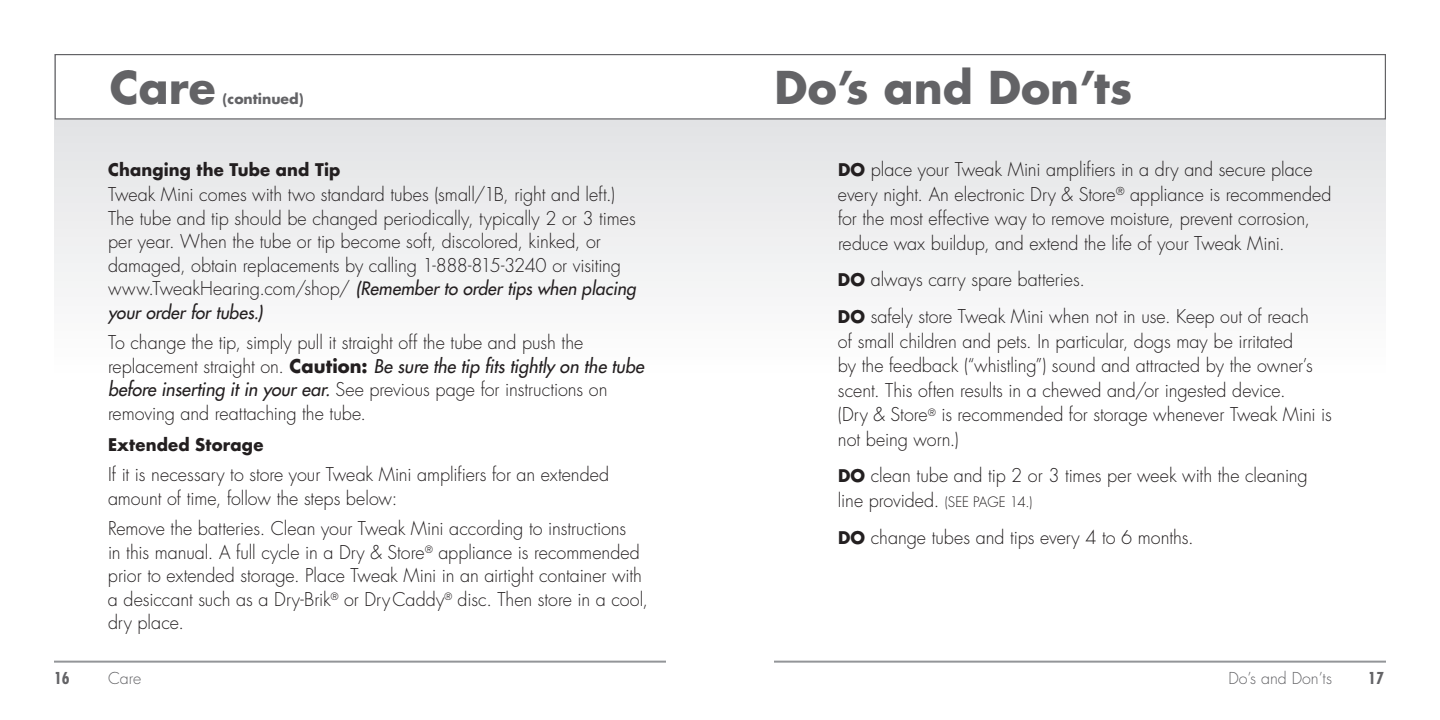
<style>
.page{position:relative;width:1440px;height:720px;background:#fff}
.page>*{position:absolute;margin:0;border:0;box-sizing:border-box;transform-origin:0 0}
.t1{font:700 44px "Futura";color:#636366}
.t2{font:300 18.4px/24.4px "Futura";color:#231f20}
.t3{font:italic 18px/23.6px "Futura";color:#231f20}
.t4{font:700 17px "Futura";letter-spacing:.01em;color:#231f20}
.t5{font:300 16px "Futura";color:#636366}
.t6{font:700 condensed 16px "Futura";color:#636366}
.t7{font:700 14px "Futura";color:#636366}
.s1{font-weight:300;font-style:normal;font-size:18.4px}
.s2{font-weight:700}
.s3{font-weight:400;font-style:italic}
.s4{font-weight:700;font-size:17px}
.s5{font-size:14px}
</style>
<div class="page">
<svg style="left:720px;top:120px;width:666px;height:168px"></svg>
<svg style="left:55px;top:120px;width:665px;height:168px"></svg>
<div style="left:55px;top:54px;width:666px;height:66px;border:1px solid #636366"></div>
<hr style="left:54px;top:661px;width:612px;height:2px;background:#939598">
<hr style="left:774px;top:661px;width:612px;height:2px;background:#939598">
<div style="left:719px;top:54px;width:667px;height:66px;border:1px solid #636366"></div>
<h1 class="t1" style="left:110px;top:57px;width:107px">Care</h1>
<p class="t7" style="left:223px;top:89px;width:82px">(continued)</p>
<p class="t4" style="left:108px;top:158px;width:234px">Changing the Tube and Tip</p>
<p class="t2" style="left:108px;top:183px;width:529px;line-height:23.4px">Tweak Mini comes with two standard tubes (small/1B, right and left.)<br>The tube and tip should be changed periodically, typically 2 or 3 times per year. When the tube or tip become soft, discolored, kinked, or damaged, obtain replacements by calling 1-888-815-3240 or visiting</p>
<p class="t3" style="left:108px;top:277px;width:529px"><span class="s1">www.TweakHearing.com/shop/</span> (Remember to order tips when placing your order for tubes.)</p>
<p class="t2" style="left:108px;top:331px;width:537px;line-height:23.4px">To change the tip, simply pull it straight off the tube and push the replacement straight on. <span class="s2">Caution:</span> <span class="s3">Be sure the tip fits tightly on the tube before inserting it in your ear.</span> See previous page for instructions on removing and reattaching the tube.</p>
<p class="t4" style="left:108px;top:432px;width:157px">Extended Storage</p>
<p class="t2" style="left:108px;top:463px;width:503px;line-height:23.4px">If it is necessary to store your Tweak Mini amplifiers for an extended amount of time, follow the steps below:</p>
<p class="t2" style="left:108px;top:517px;width:542px;line-height:23.6px">Remove the batteries. Clean your Tweak Mini according to instructions<br>in this manual. A full cycle in a Dry &amp; Store<sup>®</sup> appliance is recommended prior to extended storage. Place Tweak Mini in an airtight container with a desiccant such as a Dry-Brik<sup>®</sup> or DryCaddy<sup>®</sup> disc. Then store in a cool, dry place.</p>
<h1 class="t1" style="left:775px;top:57px;width:359px">Do’s and Don’ts</h1>
<p class="t2" style="left:838px;top:158px;width:495px"><span class="s4">DO</span> place your Tweak Mini amplifiers in a dry and secure place every night. An electronic Dry &amp; Store<sup>®</sup> appliance is recommended for the most effective way to remove moisture, prevent corrosion, reduce wax buildup, and extend the life of your Tweak Mini.</p>
<p class="t2" style="left:838px;top:262px;width:472px;line-height:36.8px"><span class="s4">DO</span> always carry spare batteries.<br><span class="s4">DO</span> safely store Tweak Mini when not in use. Keep out of reach</p>
<p class="t2" style="left:838px;top:329px;width:496px">of small children and pets. In particular, dogs may be irritated<br>by the feedback (“whistling”) sound and attracted by the owner’s scent. This often results in a chewed and/or ingested device.<br>(Dry &amp; Store<sup>®</sup> is recommended for storage whenever Tweak Mini is not being worn.)</p>
<p class="t2" style="left:838px;top:464px;width:471px"><span class="s4">DO</span> clean tube and tip 2 or 3 times per week with the cleaning line provided. <span class="s5">(See page 14.)</span></p>
<p class="t2" style="left:838px;top:525px;width:357px"><span class="s4">DO</span> change tubes and tips every 4 to 6 months.</p>
<p class="t6" style="left:54px;top:668px;width:17px">16</p>
<p class="t5" style="left:108px;top:668px;width:35px">Care</p>
<p class="t5" style="left:1228px;top:668px;width:105px">Do’s and Don’ts</p>
<p class="t6" style="left:1368px;top:668px;width:17px">17</p>
</div>
